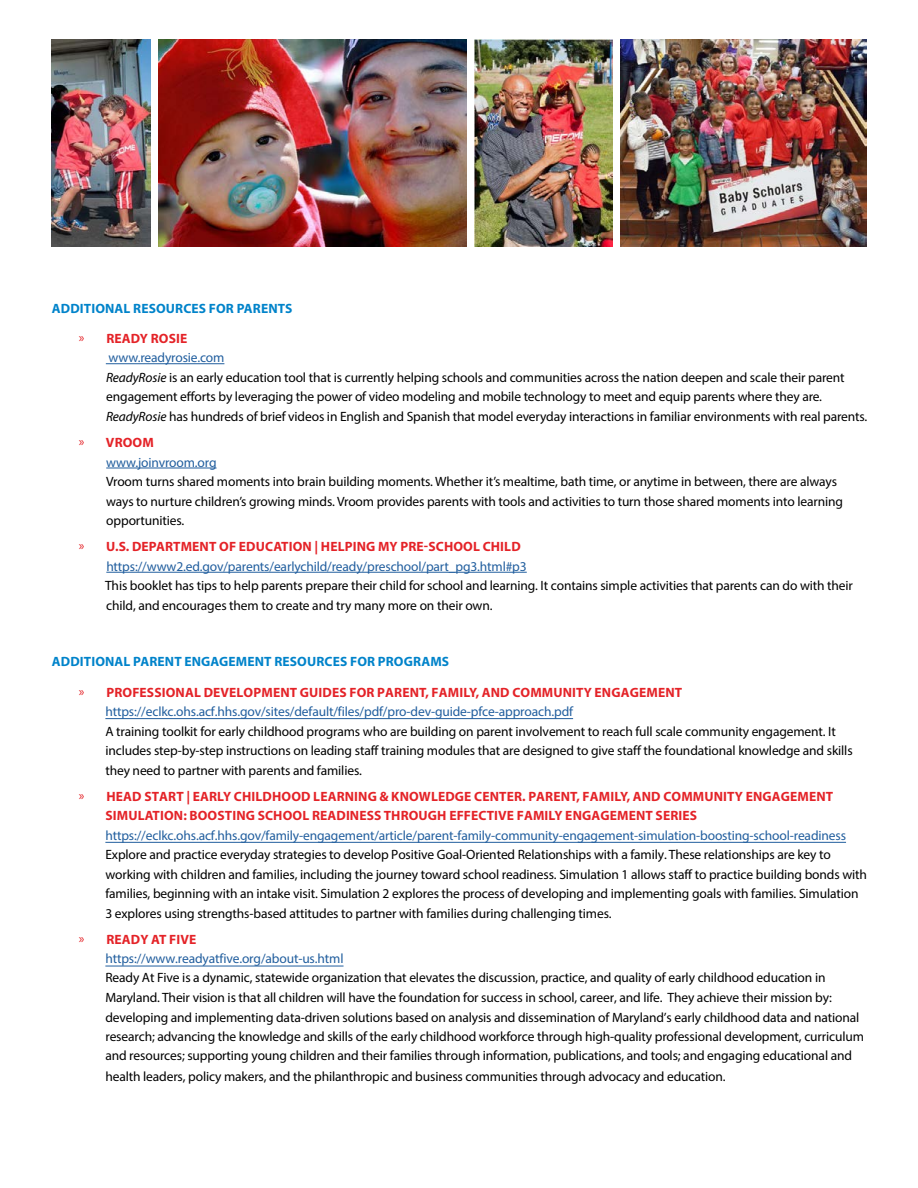
<style>
.page{position:relative;width:918px;height:1188px;background:#fff}
.page>*{position:absolute;margin:0;border:0;box-sizing:border-box;transform-origin:0 0}
.t1{font:13.5px/19.5px "Myriad Pro";letter-spacing:-.01em;color:#000}
.t2{font:13.5px/19.5px "Myriad Pro";letter-spacing:-.01em;color:#215e9e}
.t3{font:700 13.5px/19.5px "Myriad Pro";letter-spacing:.01em;color:#e42328}
.t4{font:700 13.5px "Myriad Pro";letter-spacing:.01em;color:#0083ca}
.s1{color:#e42328}
.s2{font-weight:700;color:#e42328}
.s3{color:#215e9e}
.s4{font-style:italic}
.s5{font-weight:400}
</style>
<div class="page">
<hr style="left:106px;top:363px;width:118px;height:1px;background:#215e9e">
<hr style="left:106px;top:468px;width:111px;height:1px;background:#215e9e">
<hr style="left:106px;top:572px;width:421px;height:1px;background:#215e9e">
<hr style="left:105px;top:966px;width:239px;height:1px;background:#215e9e">
<hr style="left:105px;top:842px;width:741px;height:1px;background:#215e9e">
<hr style="left:105px;top:718px;width:468px;height:1px;background:#215e9e">
<img style="left:52px;top:40px;width:99px;height:207px">
<img style="left:159px;top:40px;width:308px;height:207px">
<img style="left:475px;top:40px;width:137px;height:207px">
<img style="left:620px;top:40px;width:246px;height:207px">
<p class="t4" style="left:52px;top:299px;width:242px">ADDITIONAL RESOURCES FOR PARENTS</p>
<p class="t1" style="left:106px;top:328px;width:763px;text-indent:-27px"><span class="s1">»</span> <span class="s2">READY ROSIE<br></span><span class="s3">www.readyrosie.com<br></span><span class="s4">ReadyRosie</span> is an early education tool that is currently helping schools and communities across the nation deepen and scale their parent engagement efforts by leveraging the power of video modeling and mobile technology to meet and equip parents where they are.<br><span class="s4">ReadyRosie</span> has hundreds of brief videos in English and Spanish that model everyday interactions in familiar environments with real parents.</p>
<p class="t2" style="left:106px;top:433px;width:112px;text-indent:-27px"><span class="s1">»</span> <span class="s2">VROOM </span>www.joinvroom.org</p>
<p class="t1" style="left:106px;top:472px;width:739px">Vroom turns shared moments into brain building moments. Whether it’s mealtime, bath time, or anytime in between, there are always ways to nurture children’s growing minds. Vroom provides parents with tools and activities to turn those shared moments into learning opportunities.</p>
<p class="t2" style="left:106px;top:537px;width:422px;text-indent:-27px"><span class="s1">»</span> <span class="s2">U.S. DEPARTMENT OF EDUCATION | HELPING MY PRE-SCHOOL CHILD </span>https://www2.ed.gov/parents/earlychild/ready/preschool/part_pg3.html#p3</p>
<p class="t1" style="left:105px;top:576px;width:749px">This booklet has tips to help parents prepare their child for school and learning. It contains simple activities that parents can do with their child, and encourages them to create and try many more on their own.</p>
<p class="t4" style="left:52px;top:653px;width:399px">ADDITIONAL PARENT ENGAGEMENT RESOURCES FOR PROGRAMS</p>
<p class="t2" style="left:105px;top:682px;width:578px;text-indent:-26px"><span class="s1">»</span> <span class="s2">PROFESSIONAL DEVELOPMENT GUIDES FOR PARENT, FAMILY, AND COMMUNITY ENGAGEMENT </span>https://eclkc.ohs.acf.hhs.gov/sites/default/files/pdf/pro-dev-guide-pfce-approach.pdf</p>
<p class="t1" style="left:105px;top:721px;width:749px">A training toolkit for early childhood programs who are building on parent involvement to reach full scale community engagement. It includes step-by-step instructions on leading staff training modules that are designed to give staff the foundational knowledge and skills they need to partner with parents and families.</p>
<p class="t3" style="left:105px;top:786px;width:729px;text-indent:-26px"><span class="s5">»</span> HEAD START | EARLY CHILDHOOD LEARNING &amp; KNOWLEDGE CENTER. PARENT, FAMILY, AND COMMUNITY ENGAGEMENT<br>SIMULATION: BOOSTING SCHOOL READINESS THROUGH EFFECTIVE FAMILY ENGAGEMENT SERIES</p>
<p class="t2" style="left:105px;top:825px;width:742px">https://eclkc.ohs.acf.hhs.gov/family-engagement/article/parent-family-community-engagement-simulation-boosting-school-readiness</p>
<p class="t1" style="left:105px;top:845px;width:763px">Explore and practice everyday strategies to develop Positive Goal-Oriented Relationships with a family. These relationships are key to working with children and families, including the journey toward school readiness. Simulation 1 allows staff to practice building bonds with families, beginning with an intake visit. Simulation 2 explores the process of developing and implementing goals with families. Simulation 3 explores using strengths-based attitudes to partner with families during challenging times.</p>
<p class="t2" style="left:105px;top:930px;width:240px;text-indent:-26px"><span class="s1">»</span> <span class="s2">READY AT FIVE </span>https://www.readyatfive.org/about-us.html</p>
<p class="t1" style="left:105px;top:968px;width:760px">Ready At Five is a dynamic, statewide organization that elevates the discussion, practice, and quality of early childhood education in Maryland. Their vision is that all children will have the foundation for success in school, career, and life. They achieve their mission by: developing and implementing data-driven solutions based on analysis and dissemination of Maryland’s early childhood data and national research; advancing the knowledge and skills of the early childhood workforce through high-quality professional development, curriculum and resources; supporting young children and their families through information, publications, and tools; and engaging educational and health leaders, policy makers, and the philanthropic and business communities through advocacy and education.</p>
</div>
